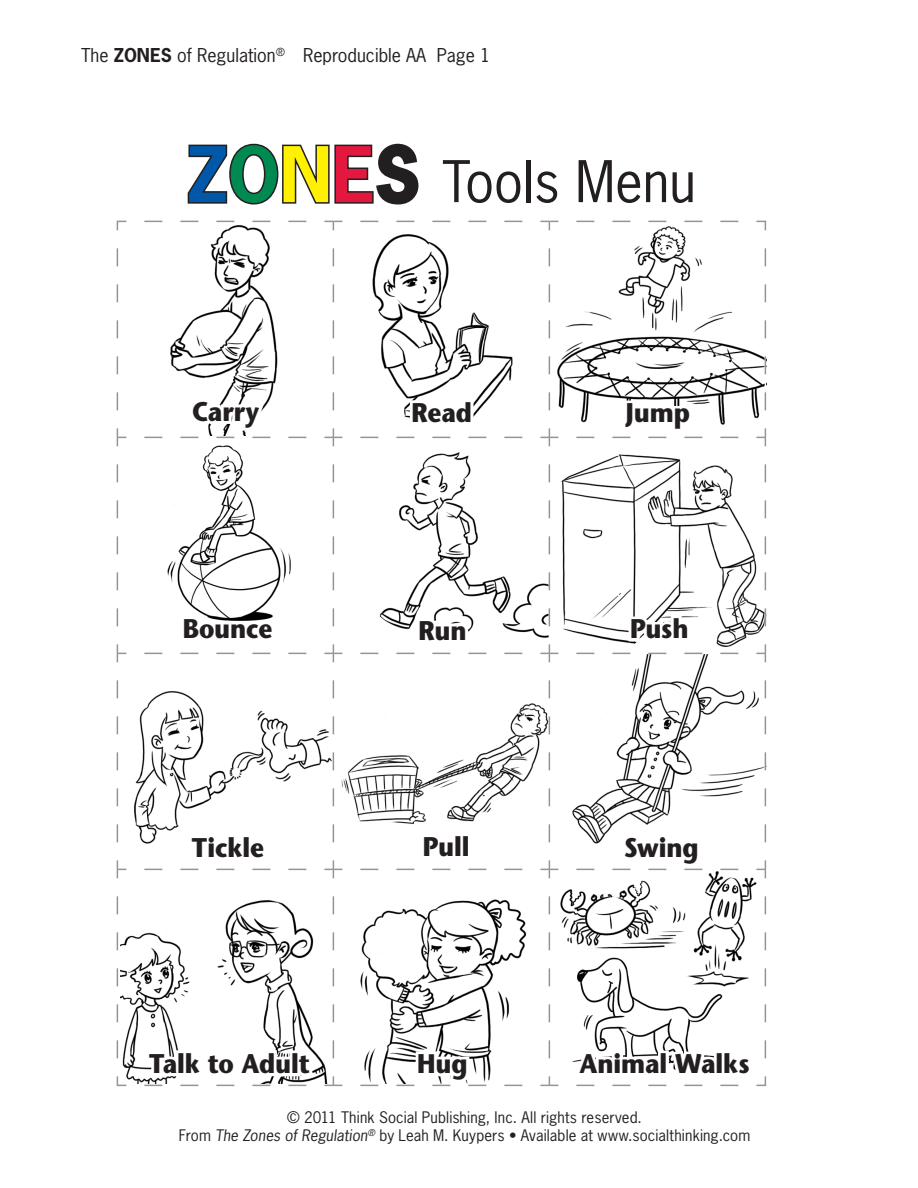
<style>
.page{position:relative;width:918px;height:1188px;background:#fff}
.page>*{position:absolute;margin:0;border:0;box-sizing:border-box;transform-origin:0 0}
.t1{font:54px "News Gothic Std";color:#231f20}
.t2{font:700 27px "Stone Sans Std";color:#231f20;scale:.9 1}
.t3{font:18px "News Gothic Std";color:#231f20}
.t4{font:15px/18px "News Gothic Std";letter-spacing:.01em;color:#231f20;text-align:center}
.s1{font-weight:700}
.s2{font-weight:700;font-size:72px;color:#0157a8}
.s3{font-weight:700;font-size:72px;color:#008a52}
.s4{font-weight:700;font-size:72px;color:#fff101}
.s5{font-weight:700;font-size:72px;color:#e4183e}
.s6{font-weight:700;font-size:72px}
.s7{font-style:italic}
</style>
<div class="page">
<img style="left:550px;top:230px;width:215px;height:189px">
<img style="left:335px;top:220px;width:214px;height:197px">
<svg style="left:407px;top:396px;width:70px;height:24px"></svg>
<img style="left:167px;top:446px;width:166px;height:181px">
<svg style="left:178px;top:613px;width:102px;height:14px"></svg>
<img style="left:134px;top:654px;width:201px;height:189px">
<img style="left:341px;top:653px;width:426px;height:216px">
<svg style="left:418px;top:831px;width:41px;height:31px"></svg>
<img style="left:126px;top:868px;width:207px;height:215px">
<img style="left:334px;top:897px;width:193px;height:161px">
<img style="left:334px;top:438px;width:215px;height:215px">
<svg style="left:414px;top:615px;width:57px;height:32px"></svg>
<img style="left:550px;top:436px;width:215px;height:211px">
<svg style="left:626px;top:613px;width:67px;height:32px"></svg>
<hr style="left:333px;top:221px;width:216px;height:1px;background:#fff">
<hr style="left:549px;top:437px;width:216px;height:1px;background:#fff">
<hr style="left:333px;top:653px;width:216px;height:1px;background:#fff">
<hr style="left:333px;top:653px;width:1px;height:216px;background:#fff">
<hr style="left:549px;top:653px;width:216px;height:1px;background:#fff">
<hr style="left:549px;top:653px;width:1px;height:216px;background:#fff">
<hr style="left:765px;top:653px;width:1px;height:216px;background:#fff">
<hr style="left:117px;top:869px;width:216px;height:1px;background:#fff">
<svg style="left:116px;top:220px;width:219px;height:219px"></svg>
<svg style="left:360px;top:221px;width:163px;height:1px"></svg>
<svg style="left:333px;top:239px;width:1px;height:171px"></svg>
<svg style="left:333px;top:221px;width:9px;height:9px"></svg>
<svg style="left:549px;top:248px;width:1px;height:162px"></svg>
<svg style="left:765px;top:248px;width:1px;height:162px"></svg>
<svg style="left:540px;top:220px;width:227px;height:10px"></svg>
<svg style="left:144px;top:396px;width:171px;height:81px"></svg>
<svg style="left:117px;top:464px;width:1px;height:162px"></svg>
<svg style="left:117px;top:437px;width:9px;height:9px"></svg>
<svg style="left:360px;top:437px;width:163px;height:1px"></svg>
<svg style="left:333px;top:464px;width:1px;height:162px"></svg>
<svg style="left:324px;top:428px;width:18px;height:18px"></svg>
<svg style="left:576px;top:398px;width:171px;height:40px"></svg>
<svg style="left:549px;top:464px;width:1px;height:162px"></svg>
<svg style="left:540px;top:428px;width:18px;height:18px"></svg>
<svg style="left:765px;top:464px;width:1px;height:162px"></svg>
<svg style="left:756px;top:428px;width:10px;height:18px"></svg>
<svg style="left:144px;top:653px;width:163px;height:1px"></svg>
<svg style="left:117px;top:680px;width:1px;height:162px"></svg>
<svg style="left:117px;top:644px;width:9px;height:18px"></svg>
<svg style="left:360px;top:653px;width:163px;height:1px"></svg>
<svg style="left:333px;top:680px;width:1px;height:162px"></svg>
<svg style="left:324px;top:644px;width:18px;height:18px"></svg>
<svg style="left:576px;top:653px;width:163px;height:1px"></svg>
<svg style="left:540px;top:644px;width:18px;height:18px"></svg>
<svg style="left:756px;top:644px;width:10px;height:18px"></svg>
<svg style="left:144px;top:827px;width:171px;height:43px"></svg>
<svg style="left:360px;top:869px;width:163px;height:1px"></svg>
<svg style="left:333px;top:896px;width:1px;height:162px"></svg>
<svg style="left:324px;top:860px;width:18px;height:18px"></svg>
<svg style="left:143px;top:1005px;width:174px;height:81px"></svg>
<svg style="left:116px;top:860px;width:10px;height:227px"></svg>
<svg style="left:360px;top:1048px;width:167px;height:38px"></svg>
<svg style="left:324px;top:1076px;width:18px;height:10px"></svg>
<svg style="left:540px;top:671px;width:227px;height:416px"></svg>
<svg style="left:187px;top:143px;width:232px;height:62px"></svg>
<p class="t3" style="left:81px;top:43px;width:411px">The <span class="s1">ZONES</span> of Regulation<sup>®</sup> Reproducible AA Page 1</p>
<h1 class="t1" style="left:187px;top:147px;width:510px"><span class="s2">Z</span><span class="s3">O</span><span class="s4">N</span><span class="s5">E</span><span class="s6">S</span> Tools Menu</h1>
<h2 class="t2" style="left:192px;top:395px;width:76px">Carry</h2>
<h2 class="t2" style="left:411px;top:397px;width:69px">Read</h2>
<h2 class="t2" style="left:626px;top:397px;width:73px">Jump</h2>
<h2 class="t2" style="left:183px;top:613px;width:101px">Bounce</h2>
<h2 class="t2" style="left:418px;top:614px;width:55px">Run</h2>
<h2 class="t2" style="left:630px;top:613px;width:66px">Push</h2>
<h2 class="t2" style="left:192px;top:832px;width:82px">Tickle</h2>
<h2 class="t2" style="left:423px;top:830px;width:54px">Pull</h2>
<h2 class="t2" style="left:624px;top:832px;width:85px">Swing</h2>
<h2 class="t2" style="left:149px;top:1048px;width:180px">Talk to Adult</h2>
<h2 class="t2" style="left:417px;top:1048px;width:58px">Hug</h2>
<h2 class="t2" style="left:579px;top:1048px;width:191px">Animal Walks</h2>
<p class="t4" style="left:179px;top:1108px;width:573px">© 2011 Think Social Publishing, Inc. All rights reserved.<br>From <span class="s7">The Zones of Regulation</span><sup>®</sup> by Leah M. Kuypers • Available at www.socialthinking.com</p>
</div>
